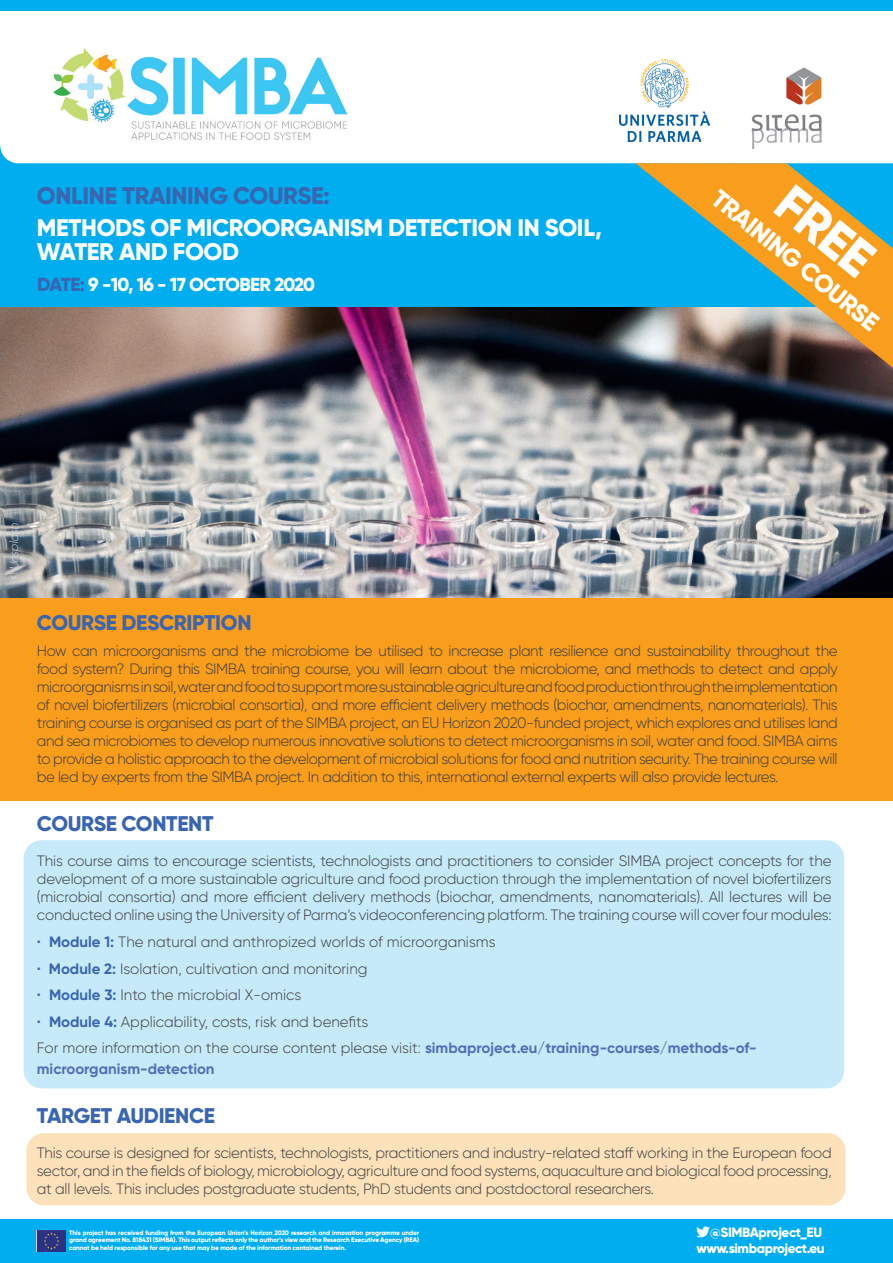
<style>
.page{position:relative;width:893px;height:1263px;background:#fff}
.page>*{position:absolute;margin:0;border:0;box-sizing:border-box;transform-origin:0 0}
.t1{font:800 51.75px "Gilroy";color:#fff}
.t2{font:800 25.05px "Gilroy";color:#fff}
.t3{font:800 24px/24px "Gilroy";letter-spacing:-.015em;color:#fff}
.t4{font:800 24px "Gilroy";letter-spacing:-.015em;color:#3a65b0}
.t5{font:800 21.15px "Gilroy";letter-spacing:-.015em;color:#3a65b0}
.t6{font:800 18.75px "Gilroy";letter-spacing:-.04em;color:#fff}
.t7{font:300 15px/18px "Gilroy";letter-spacing:-.01em;color:#3e3e3f;text-align:justify}
.t8{font:700 15px/20.7px "Gilroy";color:#506fb6}
.t9{font:800 13.5px "Gilroy";letter-spacing:-.03em;color:#fff}
.t10{font:italic 300 12px "Gilroy";color:#d1d2d4}
.t11{font:800 6.6px/7.4px "Gilroy";letter-spacing:-.02em;color:#fff;text-align:justify}
.s1{color:#3a65b0}
.s2{font-weight:800;font-style:normal}
.s3{font-weight:700;color:#3a65b0}
.s4{font-weight:300;color:#3e3e3f}
</style>
<div class="page">
<div style="left:24px;top:840px;width:820px;height:248px;background:#c6eafa;border-radius:18px"></div>
<div style="left:0;top:597px;width:893px;height:203px;background:#f99d1c"></div>
<div style="left:0;top:145px;width:893px;height:162px;background:#00aeef"></div>
<div style="left:0;top:1219px;width:893px;height:44px;background:#00aeef"></div>
<img style="left:37px;top:1231px;width:28px;height:20px">
<img style="left:0;top:307px;width:893px;height:290px">
<svg style="left:0;top:10px;width:893px;height:153px"></svg>
<img style="left:38px;top:34px;width:329px;height:116px">
<div style="left:0;top:0;width:893px;height:10px;background:#00aeef"></div>
<div style="left:26px;top:1133px;width:820px;height:72px;background:#fde1bb;border-radius:18px"></div>
<svg style="left:635px;top:163px;width:258px;height:205px"></svg>
<img style="left:751px;top:67px;width:71px;height:82px">
<img style="left:620px;top:60px;width:90px;height:81px">
<p class="t4" style="left:37px;top:180px;width:294px">ONLINE TRAINING COURSE:</p>
<p class="t3" style="left:37px;top:216px;width:567px">METHODS OF MICROORGANISM DETECTION IN SOIL,<br>WATER AND FOOD</p>
<p class="t6" style="left:37px;top:273px;width:279px"><span class="s1">DATE:</span> 9 -10, 16 - 17 OCTOBER 2020</p>
<p class="t1" style="left:803px;top:171px;width:111px;rotate:39deg">FREE</p>
<p class="t2" style="left:725px;top:183px;width:208px;rotate:39deg">TRAINING COURSE</p>
<p class="t10" style="left:7px;top:582px;width:63px;rotate:-90deg"><span class="s2">©</span> Unsplash</p>
<p class="t5" style="left:37px;top:609px;width:216px">COURSE DESCRIPTION</p>
<p class="t7" style="left:37px;top:642px;width:802px">How can microorganisms and the microbiome be utilised to increase plant resilience and sustainability throughout the food system? During this SIMBA training course, you will learn about the microbiome, and methods to detect and apply microorganisms in soil, water and food to support more sustainable agriculture and food production through the implementation of novel biofertilizers (microbial consortia), and more efficient delivery methods (biochar, amendments, nanomaterials). This training course is organised as part of the SIMBA project, an EU Horizon 2020-funded project, which explores and utilises land and sea microbiomes to develop numerous innovative solutions to detect microorganisms in soil, water and food. SIMBA aims to provide a holistic approach to the development of microbial solutions for food and nutrition security. The training course will be led by experts from the SIMBA project. In addition to this, international external experts will also provide lectures.</p>
<p class="t5" style="left:37px;top:811px;width:178px">COURSE CONTENT</p>
<p class="t7" style="left:37px;top:852px;width:796px">This course aims to encourage scientists, technologists and practitioners to consider SIMBA project concepts for the development of a more sustainable agriculture and food production through the implementation of novel biofertilizers (microbial consortia) and more efficient delivery methods (biochar, amendments, nanomaterials). All lectures will be conducted online using the University of Parma’s videoconferencing platform. The training course will cover four modules:</p>
<p class="t7" style="left:37px;top:932px;width:460px"><span class="s1">•</span> <span class="s3">Module 1:</span> The natural and anthropized worlds of microorganisms</p>
<p class="t7" style="left:37px;top:959px;width:332px"><span class="s1">•</span> <span class="s3">Module 2:</span> Isolation, cultivation and monitoring</p>
<p class="t7" style="left:37px;top:985px;width:266px"><span class="s1">•</span> <span class="s3">Module 3:</span> Into the microbial X-omics</p>
<p class="t7" style="left:37px;top:1012px;width:333px"><span class="s1">•</span> <span class="s3">Module 4:</span> Applicability, costs, risk and benefits</p>
<p class="t8" style="left:37px;top:1037px;width:721px"><span class="s4">For more information on the course content please visit:</span> simbaproject.eu/training-courses/methods-of&shy;microorganism-detection</p>
<p class="t5" style="left:37px;top:1102px;width:180px">TARGET AUDIENCE</p>
<p class="t7" style="left:37px;top:1144px;width:796px">This course is designed for scientists, technologists, practitioners and industry-related staff working in the European food sector, and in the fields of biology, microbiology, agriculture and food systems, aquaculture and biological food processing, at all levels. This includes postgraduate students, PhD students and postdoctoral researchers.</p>
<p class="t11" style="left:69px;top:1229px;width:352px">This project has received funding from the European Union’s Horizon 2020 research and innovation programme under grand agreement No. 818431 (SIMBA). This output reflects only the author’s view and the Research Executive Agency (REA) cannot be held responsible for any use that may be made of the information contained therein.</p>
<p class="t9" style="left:710px;top:1223px;width:113px">@SIMBAproject_EU</p>
<p class="t9" style="left:697px;top:1240px;width:130px">www.simbaproject.eu</p>
</div>
